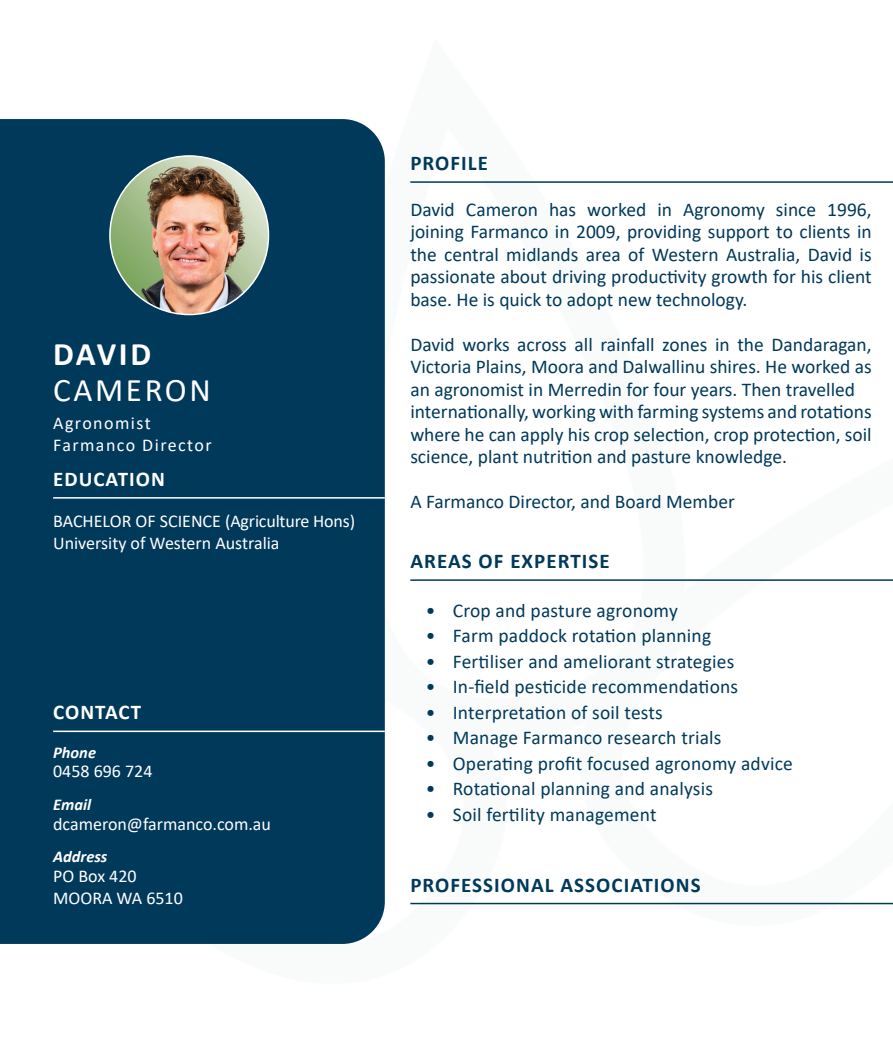
<style>
.page{position:relative;width:893px;height:1063px;background:#fff}
.page>*{position:absolute;margin:0;border:0;box-sizing:border-box;transform-origin:0 0}
.t1{font:33px "Calibri";letter-spacing:.08em;color:#fff}
.t2{font:700 33px "Calibri";letter-spacing:.07em;color:#fff}
.t3{font:700 21px "Calibri";letter-spacing:.05em;color:#00395a}
.t4{font:700 21px "Calibri";letter-spacing:.05em;color:#fff}
.t5{font:19.5px/22.5px "Calibri";color:#00395a;text-align:justify}
.t6{font:18px "Calibri";color:#fff}
.t7{font:18px "Calibri";letter-spacing:.08em;color:#fff}
.t8{font:italic 700 16.5px "Calibri";color:#fff}
</style>
<div class="page">
<div style="left:0;top:119px;width:385px;height:825px;background:#00395a"></div>
<hr style="left:53px;top:497px;width:332px;height:2px;background:#fff">
<hr style="left:53px;top:731px;width:332px;height:1px;background:#fff">
<hr style="left:410px;top:181px;width:483px;height:2px;background:#00395a">
<hr style="left:410px;top:579px;width:483px;height:2px;background:#00395a">
<hr style="left:410px;top:903px;width:483px;height:1px;background:#00395a">
<img style="left:110px;top:156px;width:158px;height:159px;border-radius:79px">
<p class="t2" style="left:53px;top:331px;width:99px">DAVID</p>
<p class="t1" style="left:53px;top:367px;width:159px">CAMERON</p>
<p class="t7" style="left:53px;top:410px;width:99px">Agronomist</p>
<p class="t7" style="left:53px;top:432px;width:160px">Farmanco Director</p>
<p class="t4" style="left:53px;top:464px;width:113px">EDUCATION</p>
<p class="t6" style="left:53px;top:508px;width:304px">BACHELOR OF SCIENCE (Agriculture Hons)</p>
<p class="t6" style="left:53px;top:531px;width:228px">University of Western Australia</p>
<p class="t4" style="left:53px;top:698px;width:90px">CONTACT</p>
<p class="t8" style="left:53px;top:741px;width:44px">Phone</p>
<p class="t6" style="left:53px;top:759px;width:101px">0458 696 724</p>
<p class="t8" style="left:53px;top:793px;width:40px">Email</p>
<p class="t6" style="left:53px;top:811px;width:219px">dcameron@farmanco.com.au</p>
<p class="t8" style="left:53px;top:845px;width:56px">Address</p>
<p class="t6" style="left:53px;top:863px;width:85px">PO Box 420</p>
<p class="t6" style="left:53px;top:886px;width:131px">MOORA WA 6510</p>
<p class="t3" style="left:410px;top:148px;width:79px">PROFILE</p>
<p class="t5" style="left:410px;top:198px;width:463px">David Cameron has worked in Agronomy since 1996, joining Farmanco in 2009, providing support to clients in the central midlands area of Western Australia, David is passionate about driving productivity growth for his client base. He is quick to adopt new technology.</p>
<p class="t5" style="left:410px;top:333px;width:463px">David works across all rainfall zones in the Dandaragan, Victoria Plains, Moora and Dalwallinu shires. He worked as an agronomist in Merredin for four years. Then travelled</p>
<p class="t5" style="left:410px;top:400px;width:463px">internationally, working with farming systems and rotations where he can apply his crop selection, crop protection, soil science, plant nutrition and pasture knowledge.</p>
<p class="t5" style="left:410px;top:490px;width:326px">A Farmanco Director, and Board Member</p>
<p class="t3" style="left:410px;top:546px;width:201px">AREAS OF EXPERTISE</p>
<p class="t5" style="left:426px;top:598px;width:253px">• Crop and pasture agronomy</p>
<p class="t5" style="left:426px;top:624px;width:287px">• Farm paddock rotation planning</p>
<p class="t5" style="left:426px;top:649px;width:310px">• Fertiliser and ameliorant strategies</p>
<p class="t5" style="left:426px;top:675px;width:314px">• In-field pesticide recommendations</p>
<p class="t5" style="left:426px;top:700px;width:238px">• Interpretation of soil tests</p>
<p class="t5" style="left:426px;top:726px;width:297px">• Manage Farmanco research trials</p>
<p class="t5" style="left:426px;top:751px;width:368px">• Operating profit focused agronomy advice</p>
<p class="t5" style="left:426px;top:777px;width:289px">• Rotational planning and analysis</p>
<p class="t5" style="left:426px;top:802px;width:232px">• Soil fertility management</p>
<p class="t3" style="left:410px;top:870px;width:292px">PROFESSIONAL ASSOCIATIONS</p>
</div>
